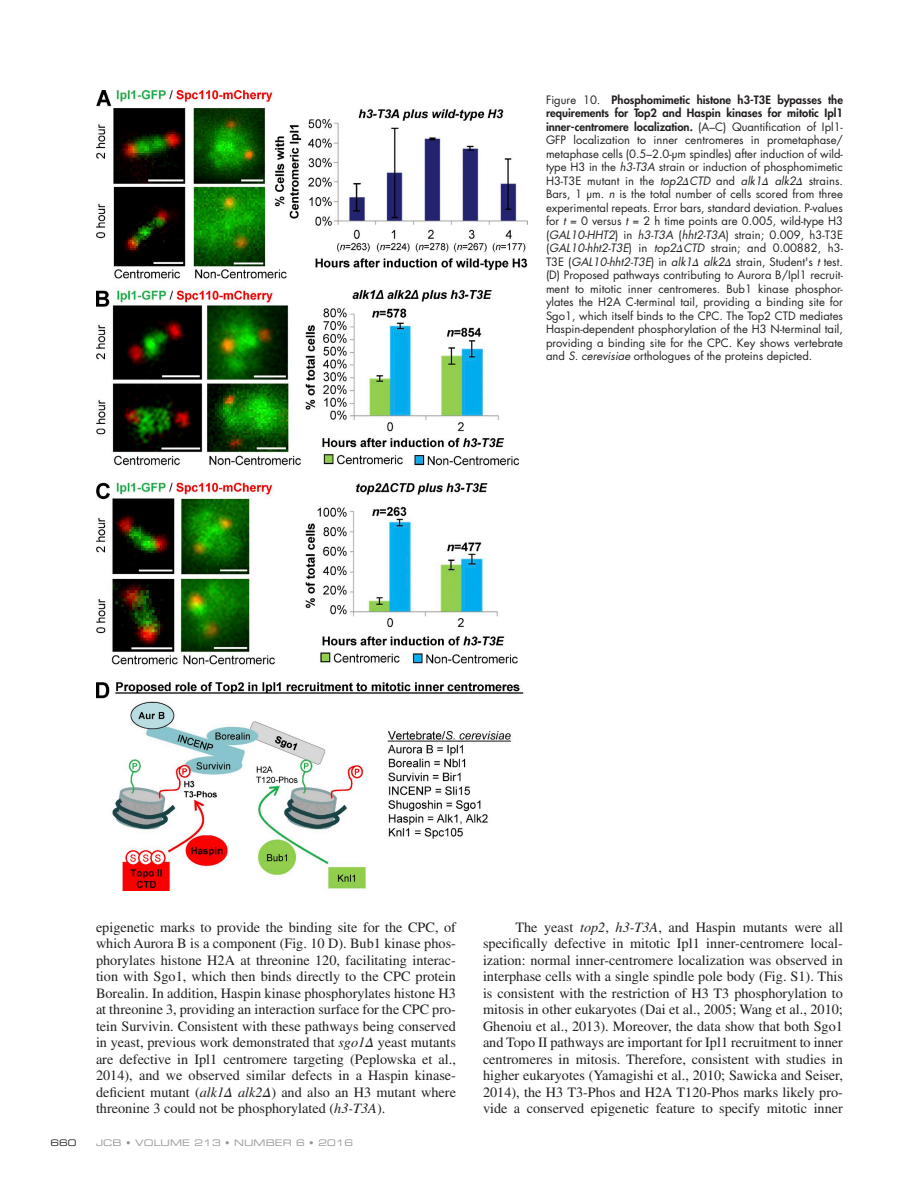
<style>
.page{position:relative;width:918px;height:1188px;background:#fff}
.page>*{position:absolute;margin:0;border:0;box-sizing:border-box;transform-origin:0 0}
.t1{font:14.25px/16.5px "Times LT Std";color:#231f20;text-align:justify}
.t2{font:11.25px/13.5px "Futura Std";color:#231f20;text-align:justify}
.t3{font:9px "Eurostile LT Std Ex 2";letter-spacing:.01em;color:#949698}
.t4{font:9px "Eurostile LT Std Ex 2";color:#231f20}
.s1{font-weight:800}
.s2{font-style:italic}
.s3{font-family:"STIX General";font-style:italic}
</style>
<div class="page">
<img style="left:96px;top:90px;width:432px;height:800px">
<p class="t2" style="left:546px;top:93px;width:299px">Figure 10. <span class="s1">Phosphomimetic histone h3-T3E bypasses the requirements for Top2 and Haspin kinases for mitotic Ipl1 inner-centromere localization.</span> (A–C) Quantification of Ipl1- GFP localization to inner centromeres in prometaphase/ metaphase cells (0.5–2.0-µm spindles) after induction of wild&shy;type H3 in the <span class="s2">h3-T3A</span> strain or induction of phosphomimetic H3-T3E mutant in the <span class="s2">top2</span><span class="s3">Δ</span><span class="s2">CTD</span> and <span class="s2">alk1</span><span class="s3">Δ</span> <span class="s2">alk2</span><span class="s3">Δ</span> strains.<br>Bars, 1 µm. <span class="s2">n</span> is the total number of cells scored from three experimental repeats. Error bars, standard deviation. P-values for <span class="s2">t</span> = 0 versus <span class="s2">t</span> = 2 h time points are 0.005, wild-type H3 (<span class="s2">GAL10-HHT2</span>) in <span class="s2">h3-T3A</span> (<span class="s2">hht2-T3A</span>) strain; 0.009, h3-T3E (<span class="s2">GAL10-hht2-T3E</span>) in <span class="s2">top2</span><span class="s3">Δ</span><span class="s2">CTD</span> strain; and 0.00882, h3- T3E (<span class="s2">GAL10-hht2-T3E</span>) in <span class="s2">alk1</span><span class="s3">Δ</span> <span class="s2">alk2</span><span class="s3">Δ</span> strain, Student's <span class="s2">t</span> test. (D) Proposed pathways contributing to Aurora B/Ipl1 recruit&shy;ment to mitotic inner centromeres. Bub1 kinase phosphor&shy;ylates the H2A C-terminal tail, providing a binding site for Sgo1, which itself binds to the CPC. The Top2 CTD mediates Haspin-dependent phosphorylation of the H3 N-terminal tail, providing a binding site for the CPC. Key shows vertebrate and <span class="s2">S. cerevisiae</span> orthologues of the proteins depicted.</p>
<p class="t1" style="left:96px;top:918px;width:362px">epigenetic marks to provide the binding site for the CPC, of which Aurora B is a component (Fig. 10 D). Bub1 kinase phos&shy;phorylates histone H2A at threonine 120, facilitating interac&shy;tion with Sgo1, which then binds directly to the CPC protein Borealin. In addition, Haspin kinase phosphorylates histone H3 at threonine 3, providing an interaction surface for the CPC pro&shy;tein Survivin. Consistent with these pathways being conserved in yeast, previous work demonstrated that <span class="s2">sgo1</span><span class="s3">Δ</span> yeast mutants are defective in Ipl1 centromere targeting (Peplowska et al., 2014), and we observed similar defects in a Haspin kinase&shy;deficient mutant (<span class="s2">alk1</span><span class="s3">Δ</span> <span class="s2">alk2</span><span class="s3">Δ</span>) and also an H3 mutant where threonine 3 could not be phosphorylated (<span class="s2">h3-T3A</span>).</p>
<p class="t1" style="left:483px;top:918px;width:362px;text-indent:32px">The yeast <span class="s2">top2</span>, <span class="s2">h3-T3A</span>, and Haspin mutants were all specifically defective in mitotic Ipl1 inner-centromere local&shy;ization: normal inner-centromere localization was observed in interphase cells with a single spindle pole body (Fig. S1). This is consistent with the restriction of H3 T3 phosphorylation to mitosis in other eukaryotes (Dai et al., 2005; Wang et al., 2010; Ghenoiu et al., 2013). Moreover, the data show that both Sgo1 and Topo II pathways are important for Ipl1 recruitment to inner centromeres in mitosis. Therefore, consistent with studies in higher eukaryotes (Yamagishi et al., 2010; Sawicka and Seiser, 2014), the H3 T3-Phos and H2A T120-Phos marks likely pro&shy;vide a conserved epigenetic feature to specify mitotic inner</p>
<p class="t4" style="left:50px;top:1136px;width:28px">660</p>
<p class="t3" style="left:96px;top:1136px;width:259px">JCB • VOLUME 213 • NUMBER 6 • 2016</p>
</div>
